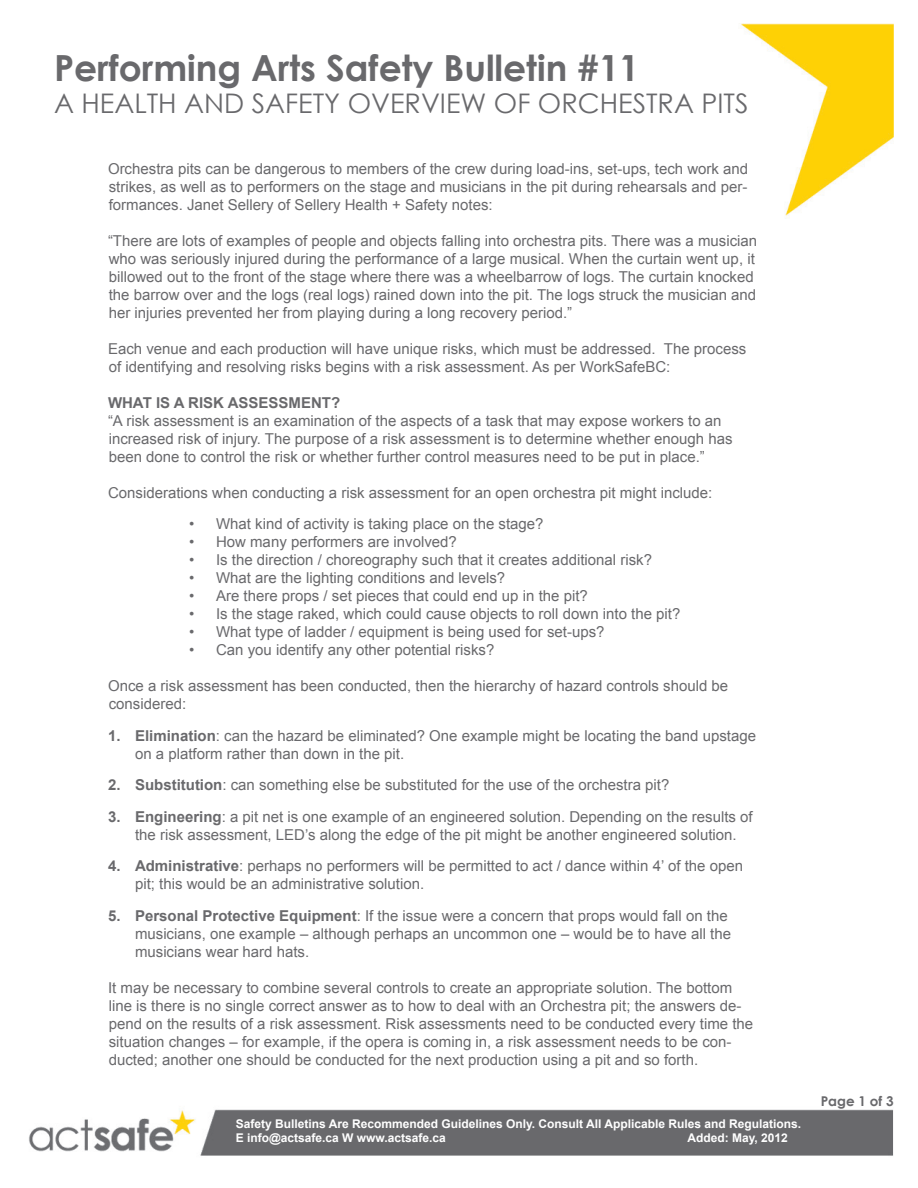
<style>
.page{position:relative;width:918px;height:1188px;background:#fff}
.page>*{position:absolute;margin:0;border:0;box-sizing:border-box;transform-origin:0 0}
.t1{font:700 36px "Century Gothic";color:#69696c}
.t2{font:27px "Century Gothic";color:#69696c}
.bodytext{font:15px/18px "Arial";color:#69696c}
.a__paragraphs{font:15px "Arial";color:#69696c}
.bodytext-2{font:700 15px "Arial";color:#69696c}
.t3{font:700 13.5px "Century Gothic";color:#69696c}
.t4{font:700 12px "Arial";color:#fff}
.s1{font-weight:700}
</style>
<div class="page">
<img style="left:29px;top:23px;width:865px;height:1133px">
<p class="t1" style="left:54px;top:41px;width:587px">Performing Arts Safety Bulletin #11</p>
<p class="t2" style="left:54px;top:85px;width:696px">A HEALTH AND SAFETY OVERVIEW OF ORCHESTRA PITS</p>
<p class="bodytext" style="left:108px;top:160px;width:642px;text-align:justify">Orchestra pits can be dangerous to members of the crew during load-ins, set-ups, tech work and strikes, as well as to performers on the stage and musicians in the pit during rehearsals and per&shy;formances. Janet Sellery of Sellery Health + Safety notes:</p>
<p class="bodytext" style="left:108px;top:232px;width:651px">“There are lots of examples of people and objects falling into orchestra pits. There was a musician who was seriously injured during the performance of a large musical. When the curtain went up, it billowed out to the front of the stage where there was a wheelbarrow of logs. The curtain knocked the barrow over and the logs (real logs) rained down into the pit. The logs struck the musician and her injuries prevented her from playing during a long recovery period.”</p>
<p class="bodytext" style="left:108px;top:340px;width:640px">Each venue and each production will have unique risks, which must be addressed. The process of identifying and resolving risks begins with a risk assessment. As per WorkSafeBC:</p>
<p class="bodytext-2" style="left:108px;top:393px;width:234px">WHAT IS A RISK ASSESSMENT?</p>
<p class="bodytext" style="left:108px;top:412px;width:626px">“A risk assessment is an examination of the aspects of a task that may expose workers to an increased risk of injury. The purpose of a risk assessment is to determine whether enough has been done to control the risk or whether further control measures need to be put in place.”</p>
<p class="bodytext" style="left:108px;top:484px;width:606px">Considerations when conducting a risk assessment for an open orchestra pit might include:</p>
<p class="a__paragraphs" style="left:189px;top:514px;width:356px">• What kind of activity is taking place on the stage?</p>
<p class="a__paragraphs" style="left:189px;top:532px;width:269px">• How many performers are involved?</p>
<p class="a__paragraphs" style="left:189px;top:550px;width:465px">• Is the direction / choreography such that it creates additional risk?</p>
<p class="a__paragraphs" style="left:189px;top:568px;width:318px">• What are the lighting conditions and levels?</p>
<p class="a__paragraphs" style="left:189px;top:586px;width:400px">• Are there props / set pieces that could end up in the pit?</p>
<p class="a__paragraphs" style="left:189px;top:604px;width:493px">• Is the stage raked, which could cause objects to roll down into the pit?</p>
<p class="a__paragraphs" style="left:189px;top:622px;width:417px">• What type of ladder / equipment is being used for set-ups?</p>
<p class="a__paragraphs" style="left:189px;top:640px;width:307px">• Can you identify any other potential risks?</p>
<p class="bodytext" style="left:108px;top:677px;width:622px">Once a risk assessment has been conducted, then the hierarchy of hazard controls should be considered:</p>
<p class="bodytext" style="left:135px;top:727px;width:623px;text-indent:-27px"><span class="s1">1. Elimination</span>: can the hazard be eliminated? One example might be locating the band upstage on a platform rather than down in the pit.</p>
<p class="bodytext" style="left:108px;top:776px;width:563px"><span class="s1">2. Substitution</span>: can something else be substituted for the use of the orchestra pit?</p>
<p class="bodytext" style="left:135px;top:808px;width:619px;text-indent:-27px"><span class="s1">3. Engineering</span>: a pit net is one example of an engineered solution. Depending on the results of the risk assessment, LED’s along the edge of the pit might be another engineered solution.</p>
<p class="bodytext" style="left:135px;top:857px;width:610px;text-indent:-27px"><span class="s1">4. Administrative</span>: perhaps no performers will be permitted to act / dance within 4’ of the open pit; this would be an administrative solution.</p>
<p class="bodytext" style="left:135px;top:907px;width:598px;text-indent:-27px"><span class="s1">5. Personal Protective Equipment</span>: If the issue were a concern that props would fall on the musicians, one example – although perhaps an uncommon one – would be to have all the musicians wear hard hats.</p>
<p class="bodytext" style="left:108px;top:979px;width:647px">It may be necessary to combine several controls to create an appropriate solution. The bottom line is there is no single correct answer as to how to deal with an Orchestra pit; the answers de&shy;pend on the results of a risk assessment. Risk assessments need to be conducted every time the situation changes – for example, if the opera is coming in, a risk assessment needs to be con&shy;ducted; another one should be conducted for the next production using a pit and so forth.</p>
<p class="t4" style="left:236px;top:1115px;width:567px">Safety Bulletins Are Recommended Guidelines Only. Consult All Applicable Rules and Regulations.</p>
<p class="t4" style="left:236px;top:1130px;width:211px">E info@actsafe.ca W www.actsafe.ca</p>
<p class="t4" style="left:687px;top:1130px;width:102px">Added: May, 2012</p>
<p class="t3" style="left:821px;top:1091px;width:74px">Page 1 of 3</p>
</div>
